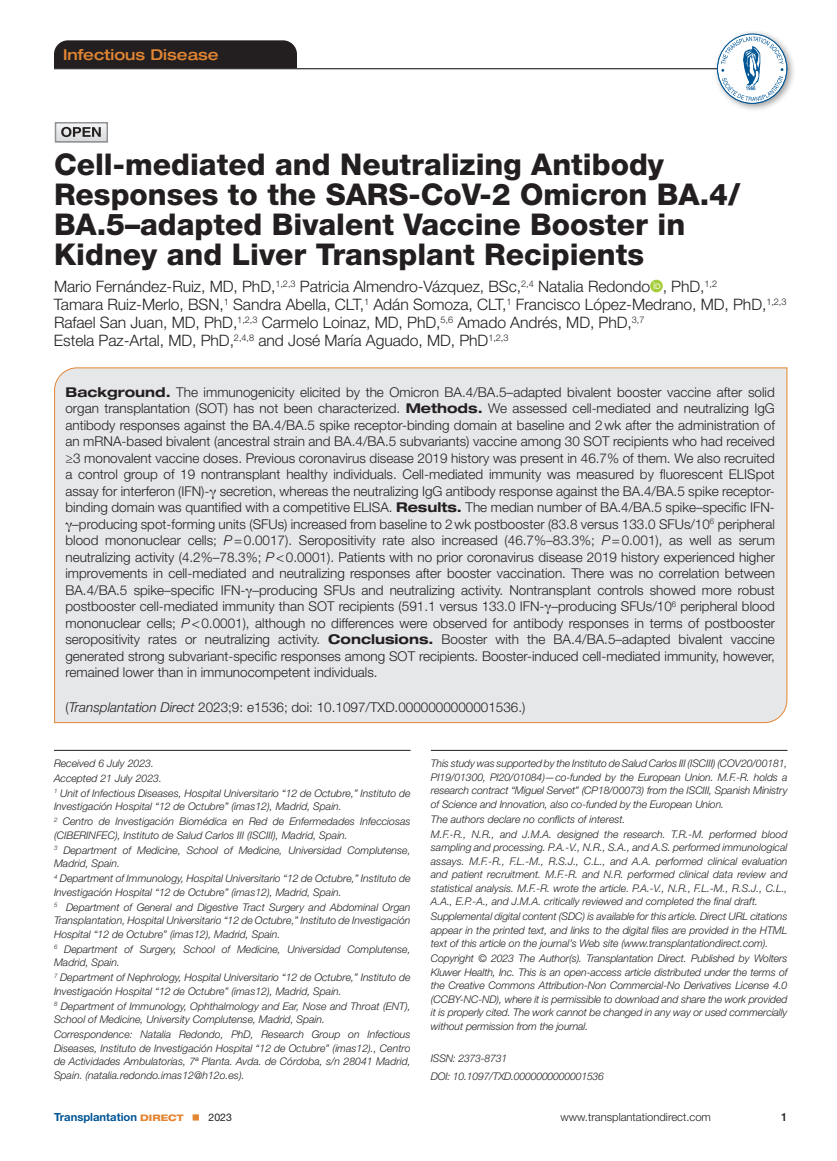
<style>
.page{position:relative;width:837px;height:1161px;background:#fff}
.page>*{position:absolute;margin:0;border:0;box-sizing:border-box;transform-origin:0 0}
.t1{font:800 30px/30px "Helvetica Neue LT Std";color:#231f20}
.t2{font:300 15.75px/18px "Helvetica Neue LT Std";letter-spacing:-.005em;color:#231f20}
.t3{font:500 expanded 15px "Helvetica Neue LT Std";color:#e38634}
.t4{font:300 13.5px/16.5px "Helvetica Neue LT Std";color:#231f20;text-align:justify}
.t5{font:300 11.25px "Helvetica Neue LT Std";color:#231f20}
.t6{font:700 11.25px "Helvetica Neue LT Std";color:#005595}
.t7{font:500 11.25px "Helvetica Neue LT Std";color:#231f20}
.t8{font:italic 300 10.5px/13.5px "Helvetica Neue LT Std";color:#231f20}
.t9{font:italic 300 10.5px/18px "Helvetica Neue LT Std";letter-spacing:-.02em;color:#231f20}
.t10{font:10.5px "Helvetica Neue LT Std";color:#231f20}
.s1{font-weight:700;font-stretch:expanded}
.s2{font-family:"Gandhari Unicode";font-weight:400}
.s3{font-style:italic}
.s4{font-weight:800;font-stretch:expanded;font-size:9px;color:#e38634}
</style>
<div class="page">
<div style="left:193px;top:1114px;width:6px;height:7px;background:#e38634"></div>
<hr style="left:54px;top:68px;width:734px;height:1px;background:#231f20">
<img style="left:58px;top:125px;width:47px;height:15px">
<div style="left:55px;top:122px;width:53px;height:21px;border:2px solid #909295"></div>
<svg style="left:61px;top:127px;width:40px;height:10px"></svg>
<hr style="left:54px;top:750px;width:357px;height:1px;background:#231f20">
<svg style="left:650px;top:280px;width:13px;height:12px"></svg>
<svg style="left:654px;top:282px;width:6px;height:7px"></svg>
<div style="left:54px;top:40px;width:243px;height:28px;background:#231f20"></div>
<div style="left:54px;top:367px;width:734px;height:356px;background:#e6e7e9"></div>
<hr style="left:431px;top:750px;width:357px;height:1px;background:#231f20">
<div style="left:713px;top:29px;width:83px;height:84px;background:#231f20;opacity:.45"></div>
<svg style="left:717px;top:34px;width:70px;height:69px"></svg>
<svg style="left:721px;top:37px;width:62px;height:64px"></svg>
<div style="left:717px;top:33px;width:70px;height:71px;border:1px solid #005595;border-radius:50%"></div>
<h3 class="t3" style="left:63px;top:45px;width:157px">Infectious Disease</h3>
<h1 class="t1" style="left:54px;top:150px;width:688px">Cell-mediated and Neutralizing Antibody Responses to the SARS-CoV-2 Omicron BA.4/ BA.5–adapted Bivalent Vaccine Booster in Kidney and Liver Transplant Recipients</h1>
<p class="t2" style="left:54px;top:277px;width:734px">Mario Fernández-Ruiz, MD, PhD,<sup>1,2,3</sup> Patricia Almendro-Vázquez, BSc,<sup>2,4</sup> Natalia Redondo , PhD,<sup>1,2<br></sup>Tamara Ruiz-Merlo, BSN,<sup>1</sup> Sandra Abella, CLT,<sup>1</sup> Adán Somoza, CLT,<sup>1</sup> Francisco López-Medrano, MD, PhD,<sup>1,2,3<br></sup>Rafael San Juan, MD, PhD,<sup>1,2,3</sup> Carmelo Loinaz, MD, PhD,<sup>5,6</sup> Amado Andrés, MD, PhD,<sup>3,7<br></sup>Estela Paz-Artal, MD, PhD,<sup>2,4,8</sup> and José María Aguado, MD, PhD<sup>1,2,3</sup></p>
<p class="t4" style="left:65px;top:383px;width:711px"><span class="s1">Background.</span> The immunogenicity elicited by the Omicron BA.4/BA.5–adapted bivalent booster vaccine after solid organ transplantation (SOT) has not been characterized. <span class="s1">Methods.</span> We assessed cell-mediated and neutralizing IgG antibody responses against the BA.4/BA.5 spike receptor-binding domain at baseline and 2wk after the administration of an mRNA-based bivalent (ancestral strain and BA.4/BA.5 subvariants) vaccine among 30 SOT recipients who had received ≥3 monovalent vaccine doses. Previous coronavirus disease 2019 history was present in 46.7% of them. We also recruited a control group of 19 nontransplant healthy individuals. Cell-mediated immunity was measured by fluorescent ELISpot assay for interferon (IFN)-<span class="s2">γ</span> secretion, whereas the neutralizing IgG antibody response against the BA.4/BA.5 spike receptor&shy;binding domain was quantified with a competitive ELISA. <span class="s1">Results.</span> The median number of BA.4/BA.5 spike–specific IFN&shy;<span class="s2">γ</span>–producing spot-forming units (SFUs) increased from baseline to 2wk postbooster (83.8 versus 133.0 SFUs/10<sup>6</sup> peripheral blood mononuclear cells; <span class="s3">P</span>=0.0017). Seropositivity rate also increased (46.7%–83.3%; <span class="s3">P</span>=0.001), as well as serum neutralizing activity (4.2%–78.3%; <span class="s3">P</span>&lt;0.0001). Patients with no prior coronavirus disease 2019 history experienced higher improvements in cell-mediated and neutralizing responses after booster vaccination. There was no correlation between BA.4/BA.5 spike–specific IFN-<span class="s2">γ</span>–producing SFUs and neutralizing activity. Nontransplant controls showed more robust postbooster cell-mediated immunity than SOT recipients (591.1 versus 133.0 IFN-<span class="s2">γ</span>–producing SFUs/10<sup>6</sup> peripheral blood mononuclear cells; <span class="s3">P</span>&lt;0.0001), although no differences were observed for antibody responses in terms of postbooster seropositivity rates or neutralizing activity. <span class="s1">Conclusions.</span> Booster with the BA.4/BA.5–adapted bivalent vaccine generated strong subvariant-specific responses among SOT recipients. Booster-induced cell-mediated immunity, however, remained lower than in immunocompetent individuals.</p>
<p class="t4" style="left:65px;top:698px;width:462px">(<span class="s3">Transplantation Direct</span> 2023;9: e1536; doi: 10.1097/TXD.0000000000001536.)</p>
<p class="t8" style="left:54px;top:756px;width:358px;line-height:15px">Received 6 July 2023.<br>Accepted 21 July 2023.<br><sup>1</sup> Unit of Infectious Diseases, Hospital Universitario “12 de Octubre,” Instituto de</p>
<p class="t8" style="left:54px;top:799px;width:358px;line-height:15px">Investigación Hospital “12 de Octubre” (imas12), Madrid, Spain.<br><sup>2</sup> Centro de Investigación Biomédica en Red de Enfermedades Infecciosas</p>
<p class="t8" style="left:54px;top:828px;width:358px;line-height:15px">(CIBERINFEC), Instituto de Salud Carlos III (ISCIII), Madrid, Spain.<br><sup>3</sup> Department of Medicine, School of Medicine, Universidad Complutense,</p>
<p class="t8" style="left:54px;top:856px;width:358px;line-height:15px">Madrid, Spain.<br><sup>4</sup> Department of Immunology, Hospital Universitario “12 de Octubre,” Instituto de</p>
<p class="t8" style="left:54px;top:885px;width:358px;line-height:15px">Investigación Hospital “12 de Octubre” (imas12), Madrid, Spain.<br><sup>5</sup> Department of General and Digestive Tract Surgery and Abdominal Organ</p>
<p class="t8" style="left:54px;top:914px;width:358px">Transplantation, Hospital Universitario “12 de Octubre,” Instituto de Investigación<br>Hospital “12 de Octubre” (imas12), Madrid, Spain.</p>
<p class="t8" style="left:54px;top:942px;width:358px"><sup>6</sup> Department of Surgery, School of Medicine, Universidad Complutense,<br>Madrid, Spain.</p>
<p class="t8" style="left:54px;top:971px;width:358px"><sup>7</sup> Department of Nephrology, Hospital Universitario “12 de Octubre,” Instituto de<br>Investigación Hospital “12 de Octubre” (imas12), Madrid, Spain.</p>
<p class="t8" style="left:54px;top:999px;width:358px"><sup>8</sup> Department of Immunology, Ophthalmology and Ear, Nose and Throat (ENT),<br>School of Medicine, University Complutense, Madrid, Spain.</p>
<p class="t8" style="left:54px;top:1028px;width:358px;text-align:justify">Correspondence: Natalia Redondo, PhD, Research Group on Infectious Diseases, Instituto de Investigación Hospital “12 de Octubre” (imas12)., Centro de Actividades Ambulatorias, 7ª Planta. Avda. de Córdoba, s/n 28041 Madrid, Spain. (natalia.redondo.imas12@h12o.es).</p>
<p class="t8" style="left:431px;top:757px;width:358px;text-align:justify">This study was supported by the Instituto de Salud Carlos III (ISCIII) (COV20/00181, PI19/01300, PI20/01084)—co-funded by the European Union. M.F.-R. holds a research contract “Miguel Servet” (CP18/00073) from the ISCIII, Spanish Ministry of Science and Innovation, also co-funded by the European Union.</p>
<p class="t8" style="left:431px;top:811px;width:358px;line-height:15px">The authors declare no conflicts of interest.<br>M.F.-R., N.R., and J.M.A. designed the research. T.R.-M. performed blood</p>
<p class="t8" style="left:431px;top:841px;width:358px;text-align:justify">sampling and processing. P.A.-V., N.R., S.A., and A.S. performed immunological assays. M.F.-R., F.L.-M., R.S.J., C.L., and A.A. performed clinical evaluation and patient recruitment. M.F.-R. and N.R. performed clinical data review and statistical analysis. M.F.-R. wrote the article. P.A.-V., N.R., F.L.-M., R.S.J., C.L., A.A., E.P.-A., and J.M.A. critically reviewed and completed the final draft.</p>
<p class="t8" style="left:431px;top:910px;width:358px;text-align:justify">Supplemental digital content (SDC) is available for this article. Direct URL citations appear in the printed text, and links to the digital files are provided in the HTML text of this article on the journal’s Web site (www.transplantationdirect.com).</p>
<p class="t8" style="left:431px;top:952px;width:358px;text-align:justify">Copyright © 2023 The Author(s). Transplantation Direct. Published by Wolters Kluwer Health, Inc. This is an open-access article distributed under the terms of the Creative Commons Attribution-Non Commercial-No Derivatives License 4.0 (CCBY-NC-ND), where it is permissible to download and share the work provided it is properly cited. The work cannot be changed in any way or used commercially without permission from the journal.</p>
<p class="t9" style="left:431px;top:1049px;width:175px">ISSN: 2373-8731<br>DOI: 10.1097/TXD.0000000000001536</p>
<p class="t6" style="left:54px;top:1110px;width:131px">Transplantation <span class="s4">DIRECT</span></p>
<p class="t10" style="left:209px;top:1111px;width:25px">2023</p>
<p class="t5" style="left:561px;top:1110px;width:152px">www.transplantationdirect.com</p>
<p class="t7" style="left:781px;top:1110px;width:8px">1</p>
</div>
